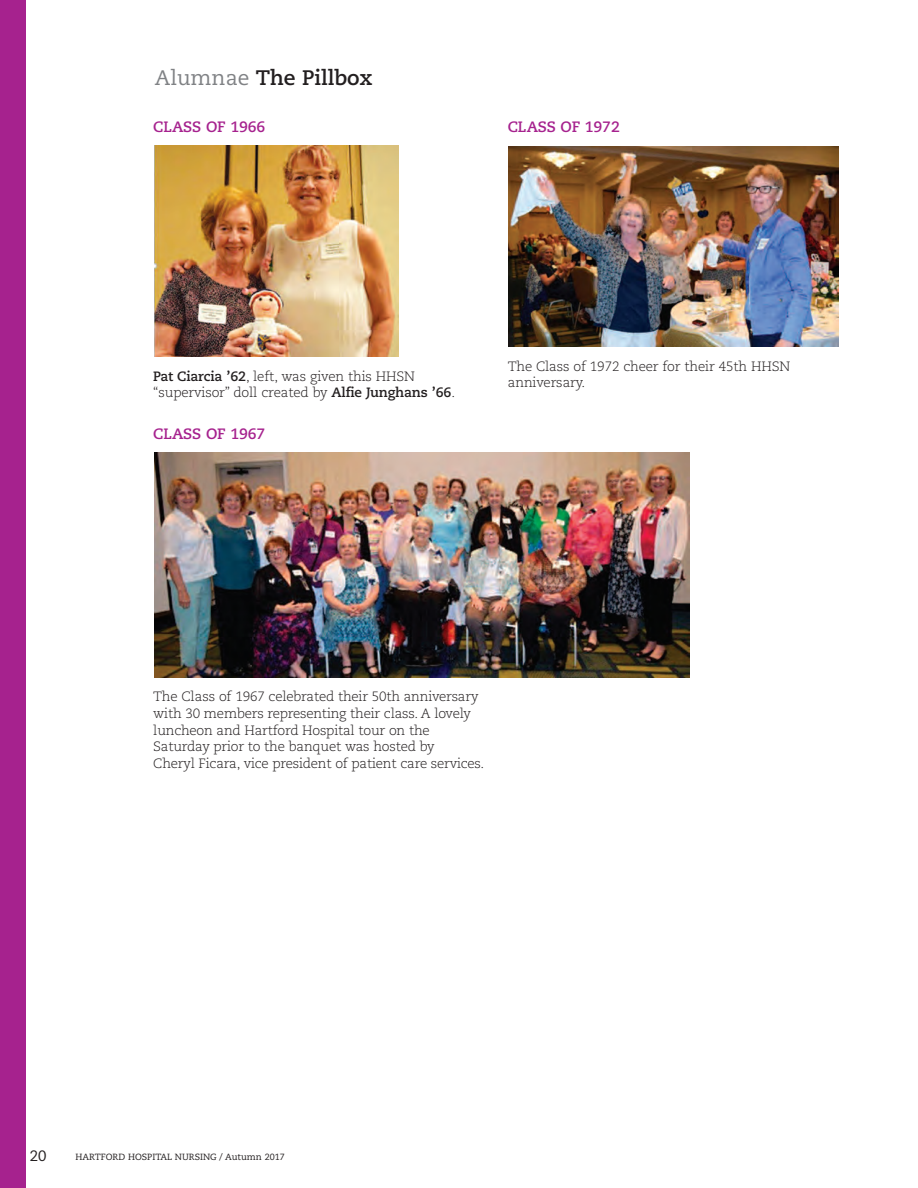
<style>
.page{position:relative;width:918px;height:1188px;background:#fff}
.page>*{position:absolute;margin:0;border:0;box-sizing:border-box;transform-origin:0 0}
.t1{font:700 21px "Caecilia";color:#231f20}
.t2{font:700 15px "Caecilia";letter-spacing:-.01em;color:#a6228e}
.t3{font:15px "Caecilia";color:#231f20}
.t4{font:300 13.5px/16.5px "Caecilia";letter-spacing:-.015em;color:#231f20}
.t5{font:9px "Caecilia";color:#231f20}
.s1{font-weight:400;color:#808285}
.s2{font-weight:700}
</style>
<div class="page">
<div style="left:0;top:0;width:26px;height:1188px;background:#a6228e"></div>
<img style="left:154px;top:146px;width:244px;height:211px">
<img style="left:154px;top:452px;width:535px;height:225px">
<img style="left:508px;top:147px;width:331px;height:199px">
<h1 class="t1" style="left:155px;top:69px;width:219px"><span class="s1">Alumnae</span> The Pillbox</h1>
<p class="t2" style="left:153px;top:121px;width:114px">CLASS OF 1966</p>
<p class="t2" style="left:508px;top:121px;width:114px">CLASS OF 1972</p>
<p class="t4" style="left:153px;top:369px;width:303px"><span class="s2">Pat Ciarcia ’62</span>, left, was given this HHSN “supervisor” doll created by <span class="s2">Alfie Junghans ’66</span>.</p>
<p class="t2" style="left:153px;top:428px;width:114px">CLASS OF 1967</p>
<p class="t4" style="left:508px;top:359px;width:284px">The Class of 1972 cheer for their 45th HHSN anniversary.</p>
<p class="t4" style="left:153px;top:690px;width:332px">The Class of 1967 celebrated their 50th anniversary with 30 members representing their class. A lovely luncheon and Hartford Hospital tour on the Saturday prior to the banquet was hosted by<br>Cheryl Ficara, vice president of patient care services.</p>
<p class="t3" style="left:30px;top:1149px;width:18px">20</p>
<p class="t5" style="left:76px;top:1154px;width:211px">HARTFORD HOSPITAL NURSING / Autumn 2017</p>
</div>
